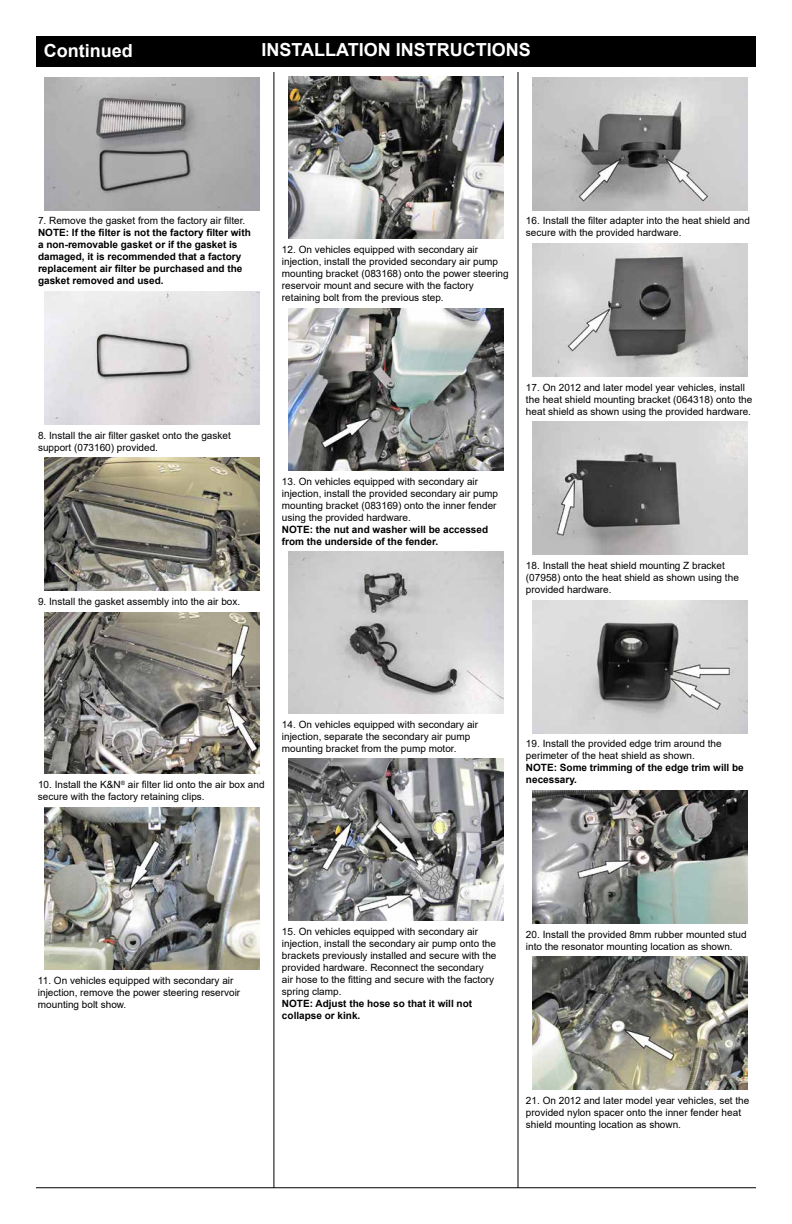
<style>
.page{position:relative;width:792px;height:1224px;background:#fff}
.page>*{position:absolute;margin:0;border:0;box-sizing:border-box;transform-origin:0 0}
.t1{font:700 18px "Arial";color:#fff}
.t2{font:10px/12px "Arial";color:#000}
.t3{font:700 10px/12px "Arial";color:#000}
</style>
<div class="page">
<div style="left:36px;top:36px;width:720px;height:31px;background:#000"></div>
<hr style="left:274px;top:72px;width:1px;height:1116px;background:#000">
<hr style="left:518px;top:72px;width:1px;height:1116px;background:#000">
<hr style="left:36px;top:1188px;width:720px;height:1px;background:#000">
<img style="left:44px;top:77px;width:216px;height:133px">
<img style="left:44px;top:291px;width:216px;height:133px">
<img style="left:44px;top:458px;width:216px;height:133px">
<img style="left:44px;top:612px;width:216px;height:162px">
<img style="left:44px;top:807px;width:216px;height:162px">
<img style="left:288px;top:77px;width:216px;height:162px">
<img style="left:288px;top:308px;width:216px;height:162px">
<img style="left:288px;top:552px;width:216px;height:162px">
<img style="left:288px;top:759px;width:216px;height:162px">
<img style="left:532px;top:77px;width:216px;height:133px">
<img style="left:532px;top:243px;width:216px;height:133px">
<img style="left:532px;top:422px;width:216px;height:133px">
<img style="left:532px;top:600px;width:216px;height:133px">
<img style="left:532px;top:790px;width:216px;height:133px">
<img style="left:532px;top:957px;width:216px;height:133px">
<h1 class="t1" style="left:44px;top:38px;width:90px">Continued</h1>
<h1 class="t1" style="left:261px;top:37px;width:271px">INSTALLATION INSTRUCTIONS</h1>
<p class="t2" style="left:38px;top:215px;width:209px">7. Remove the gasket from the factory air filter.</p>
<p class="t3" style="left:38px;top:227px;width:214px">NOTE: If the filter is not the factory filter with a non-removable gasket or if the gasket is damaged, it is recommended that a factory replacement air filter be purchased and the gasket removed and used.</p>
<p class="t2" style="left:38px;top:429px;width:194px">8. Install the air filter gasket onto the gasket support (073160) provided.</p>
<p class="t2" style="left:38px;top:595px;width:204px">9. Install the gasket assembly into the air box.</p>
<p class="t2" style="left:282px;top:244px;width:228px">12. On vehicles equipped with secondary air injection, install the provided secondary air pump mounting bracket (083168) onto the power steering reservoir mount and secure with the factory retaining bolt from the previous step.</p>
<p class="t2" style="left:526px;top:215px;width:226px">16. Install the filter adapter into the heat shield and secure with the provided hardware.</p>
<p class="t2" style="left:282px;top:475px;width:218px">13. On vehicles equipped with secondary air injection, install the provided secondary air pump mounting bracket (083169) onto the inner fender using the provided hardware.</p>
<p class="t3" style="left:282px;top:523px;width:208px">NOTE: the nut and washer will be accessed from the underside of the fender.</p>
<p class="t2" style="left:526px;top:381px;width:228px">17. On 2012 and later model year vehicles, install the heat shield mounting bracket (064318) onto the heat shield as shown using the provided hardware.</p>
<p class="t2" style="left:526px;top:559px;width:214px">18. Install the heat shield mounting Z bracket (07958) onto the heat shield as shown using the provided hardware.</p>
<p class="t2" style="left:38px;top:779px;width:228px">10. Install the K&amp;N<sup>®</sup> air filter lid onto the air box and secure with the factory retaining clips.</p>
<p class="t2" style="left:282px;top:718px;width:198px">14. On vehicles equipped with secondary air injection, separate the secondary air pump mounting bracket from the pump motor.</p>
<p class="t2" style="left:526px;top:738px;width:197px">19. Install the provided edge trim around the perimeter of the heat shield as shown.</p>
<p class="t3" style="left:526px;top:762px;width:219px">NOTE: Some trimming of the edge trim will be necessary.</p>
<p class="t2" style="left:38px;top:974px;width:204px">11. On vehicles equipped with secondary air injection, remove the power steering reservoir mounting bolt show.</p>
<p class="t2" style="left:282px;top:926px;width:216px">15. On vehicles equipped with secondary air injection, install the secondary air pump onto the brackets previously installed and secure with the provided hardware. Reconnect the secondary air hose to the fitting and secure with the factory spring clamp.</p>
<p class="t3" style="left:282px;top:998px;width:192px">NOTE: Adjust the hose so that it will not collapse or kink.</p>
<p class="t2" style="left:526px;top:928px;width:222px">20. Install the provided 8mm rubber mounted stud into the resonator mounting location as shown.</p>
<p class="t2" style="left:526px;top:1094px;width:225px">21. On 2012 and later model year vehicles, set the provided nylon spacer onto the inner fender heat shield mounting location as shown.</p>
</div>
